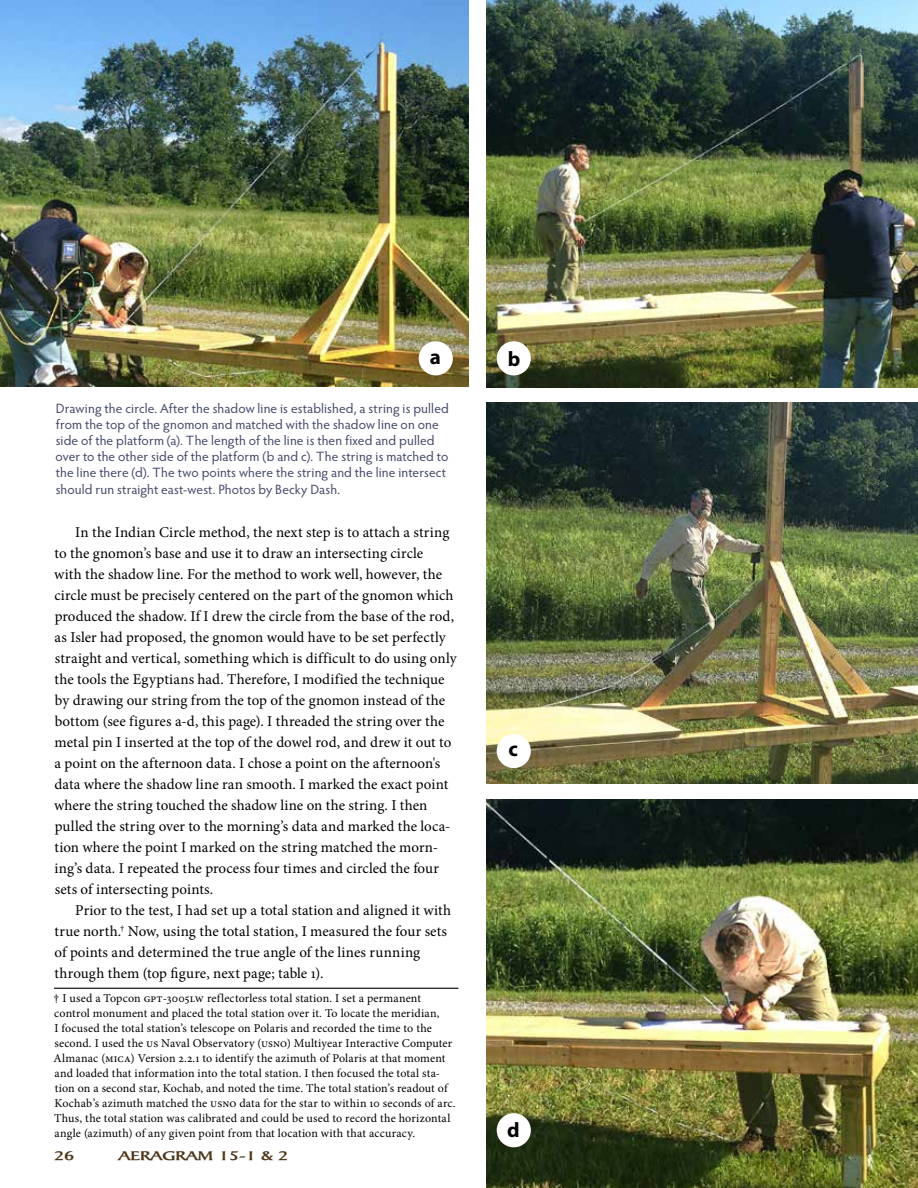
<style>
.page{position:relative;width:918px;height:1188px;background:#fff}
.page>*{position:absolute;margin:0;border:0;box-sizing:border-box;transform-origin:0 0}
.t1{font:700 21px "Myriad Pro";color:#000}
.t2{font:15px/21px "Minion Pro";letter-spacing:.01em;color:#000}
.t3{font:13.5px/16.2px "Hypatia Sans Pro";letter-spacing:.01em;color:#424768}
.t4{font:700 13.5px "Barrett Extended";color:#4f351a}
.t5{font:12px/15px "Minion Pro";letter-spacing:.015em;color:#000}
</style>
<div class="page">
<img style="left:486px;top:0;width:432px;height:387px">
<img style="left:486px;top:403px;width:432px;height:380px">
<img style="left:0;top:0;width:468px;height:386px">
<img style="left:486px;top:800px;width:432px;height:388px">
<hr style="left:54px;top:988px;width:404px;height:1px;background:#000">
<div style="left:419px;top:341px;width:34px;height:34px;background:#fff;border-radius:50%"></div>
<div style="left:497px;top:341px;width:34px;height:34px;background:#fff;border-radius:50%"></div>
<div style="left:497px;top:734px;width:34px;height:34px;background:#fff;border-radius:50%"></div>
<div style="left:497px;top:1113px;width:34px;height:34px;background:#fff;border-radius:50%"></div>
<h1 class="t1" style="left:430px;top:344px;width:13px">a</h1>
<h1 class="t1" style="left:508px;top:345px;width:14px">b</h1>
<p class="t3" style="left:56px;top:400px;width:395px">Drawing the circle. After the shadow line is established, a string is pulled from the top of the gnomon and matched with the shadow line on one side of the platform (a). The length of the line is then fixed and pulled over to the other side of the platform (b and c). The string is matched to the line there (d). The two points where the string and the line intersect should run straight east-west. Photos by Becky Dash.</p>
<p class="t2" style="left:54px;top:522px;width:404px;text-indent:21px">In the Indian Circle method, the next step is to attach a string to the gnomon’s base and use it to draw an intersecting circle<br>with the shadow line. For the method to work well, however, the circle must be precisely centered on the part of the gnomon which produced the shadow. If I drew the circle from the base of the rod, as Isler had proposed, the gnomon would have to be set perfectly straight and vertical, something which is difficult to do using only the tools the Egyptians had. Therefore, I modified the technique by drawing our string from the top of the gnomon instead of the bottom (see figures a-d, this page). I threaded the string over the metal pin I inserted at the top of the dowel rod, and drew it out to a point on the afternoon data. I chose a point on the afternoon's data where the shadow line ran smooth. I marked the exact point where the string touched the shadow line on the string. I then pulled the string over to the morning’s data and marked the loca&shy;tion where the point I marked on the string matched the morn&shy;ing’s data. I repeated the process four times and circled the four sets of intersecting points.</p>
<p class="t2" style="left:55px;top:900px;width:398px;text-indent:21px">Prior to the test, I had set up a total station and aligned it with true north.<sup>†</sup> Now, using the total station, I measured the four sets of points and determined the true angle of the lines running through them (top figure, next page; table 1).</p>
<p class="t5" style="left:53px;top:991px;width:404px">† I used a Topcon GPT-3005LW reflectorless total station. I set a permanent control monument and placed the total station over it. To locate the meridian,<br>I focused the total station’s telescope on Polaris and recorded the time to the second. I used the US Naval Observatory (USNO) Multiyear Interactive Computer Almanac (MICA) Version 2.2.1 to identify the azimuth of Polaris at that moment and loaded that information into the total station. I then focused the total sta&shy;tion on a second star, Kochab, and noted the time. The total station’s readout of Kochab’s azimuth matched the USNO data for the star to within 10 seconds of arc.<br>Thus, the total station was calibrated and could be used to record the horizontal angle (azimuth) of any given point from that location with that accuracy.</p>
<p class="t4" style="left:54px;top:1147px;width:22px">26</p>
<p class="t4" style="left:118px;top:1147px;width:171px">AERAGRAM 15-1 &amp; 2</p>
<h1 class="t1" style="left:508px;top:736px;width:11px">c</h1>
<h1 class="t1" style="left:507px;top:1116px;width:14px">d</h1>
</div>
